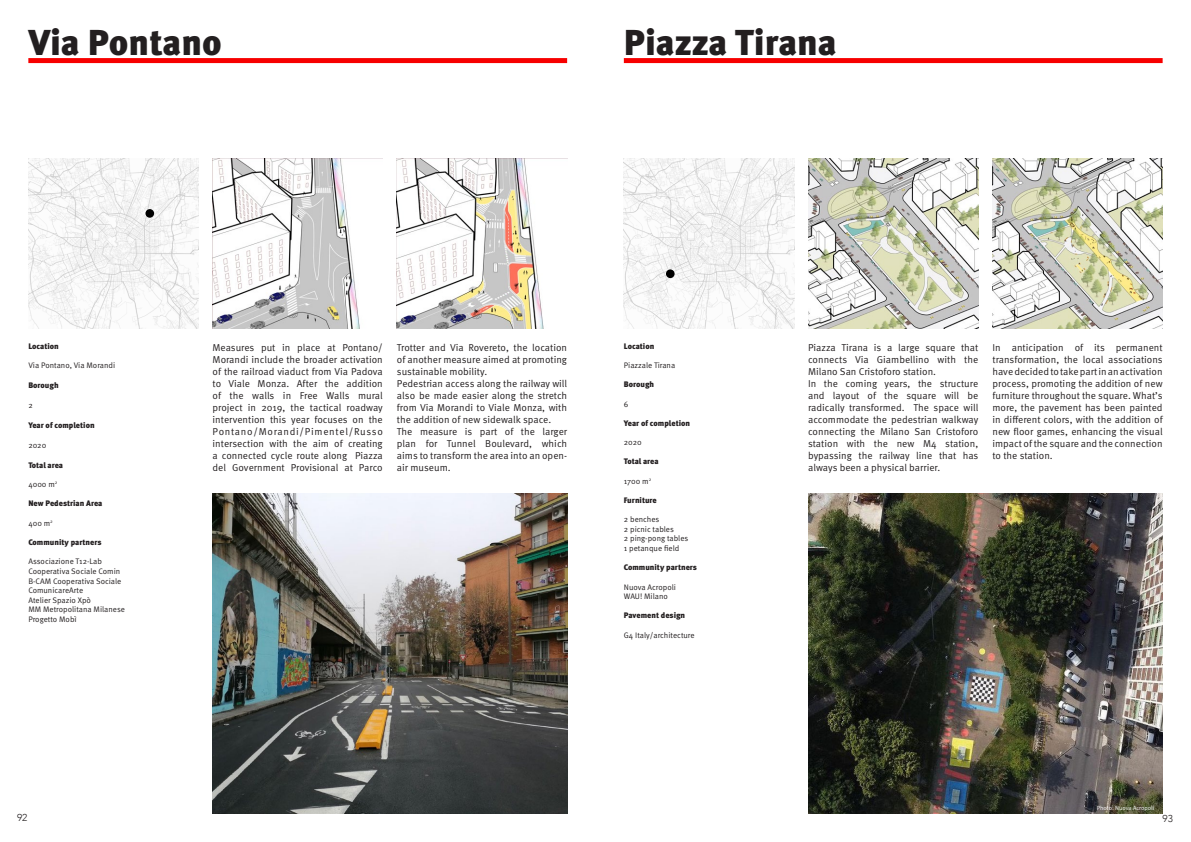
<style>
.page{position:relative;width:1191px;height:842px;background:#fff}
.page>*{position:absolute;margin:0;border:0;box-sizing:border-box;transform-origin:0 0}
.t1{font:900 36px "Meta Pro";color:#231f20}
.t2{font:10px/12px "Meta Pro";color:#231f20;text-align:justify}
.t3{font:300 10px "Avenir";color:#231f20}
.t4{font:8px "Meta Pro";color:#231f20}
.t5{font:900 8px "Meta Pro";color:#231f20}
.t6{font:6px "Meta Pro";color:#fff}
</style>
<div class="page">
<div style="left:28px;top:58px;width:539px;height:5px;background:#f70000"></div>
<img style="left:213px;top:493px;width:354px;height:321px">
<img style="left:397px;top:159px;width:147px;height:170px">
<img style="left:213px;top:159px;width:147px;height:170px">
<img style="left:28px;top:159px;width:170px;height:170px">
<div style="left:145px;top:209px;width:9px;height:9px;background:#000;border-radius:50%"></div>
<div style="left:624px;top:58px;width:538px;height:5px;background:#f70000"></div>
<img style="left:808px;top:493px;width:354px;height:321px">
<img style="left:992px;top:159px;width:170px;height:170px">
<img style="left:808px;top:159px;width:170px;height:170px">
<img style="left:624px;top:159px;width:170px;height:170px">
<div style="left:666px;top:269px;width:8px;height:9px;background:#000;border-radius:50%"></div>
<p class="t1" style="left:28px;top:20px;width:195px">Via Pontano</p>
<p class="t1" style="left:624px;top:20px;width:214px">Piazza Tirana</p>
<p class="t5" style="left:28px;top:341px;width:32px">Location</p>
<p class="t4" style="left:28px;top:360px;width:88px">Via Pontano, Via Morandi</p>
<p class="t5" style="left:28px;top:380px;width:32px">Borough</p>
<p class="t4" style="left:28px;top:400px;width:6px">2</p>
<p class="t5" style="left:28px;top:420px;width:68px">Year of completion</p>
<p class="t4" style="left:28px;top:440px;width:19px">2020</p>
<p class="t5" style="left:28px;top:460px;width:36px">Total area</p>
<p class="t4" style="left:28px;top:479px;width:31px">4000 m<sup>2</sup></p>
<p class="t5" style="left:28px;top:498px;width:76px">New Pedestrian Area</p>
<p class="t4" style="left:28px;top:518px;width:26px">400 m<sup>2</sup></p>
<p class="t5" style="left:28px;top:537px;width:75px">Community partners</p>
<p class="t4" style="left:28px;top:556px;width:75px">Associazione T12-Lab</p>
<p class="t4" style="left:28px;top:566px;width:93px">Cooperativa Sociale Comin</p>
<p class="t4" style="left:28px;top:576px;width:95px">B-CAM Cooperativa Sociale</p>
<p class="t4" style="left:28px;top:585px;width:56px">ComunicareArte</p>
<p class="t4" style="left:28px;top:595px;width:64px">Atelier Spazio Xpò</p>
<p class="t4" style="left:28px;top:604px;width:98px">MM Metropolitana Milanese</p>
<p class="t4" style="left:28px;top:614px;width:50px">Progetto Mobì</p>
<p class="t2" style="left:213px;top:341px;width:172px">Measures put in place at Pontano/ Morandi include the broader activation of the railroad viaduct from Via Padova to Viale Monza. After the addition of the walls in Free Walls mural project in 2019, the tactical roadway intervention this year focuses on the Pontano/Morandi/Pimentel/Russo intersection with the aim of creating a connected cycle route along Piazza del Government Provisional at Parco</p>
<p class="t2" style="left:397px;top:341px;width:172px">Trotter and Via Rovereto, the location of another measure aimed at promoting sustainable mobility.</p>
<p class="t2" style="left:397px;top:377px;width:172px">Pedestrian access along the railway will also be made easier along the stretch from Via Morandi to Viale Monza, with the addition of new sidewalk space.</p>
<p class="t2" style="left:397px;top:425px;width:172px">The measure is part of the larger plan for Tunnel Boulevard, which aims to transform the area into an open&shy;air museum.</p>
<p class="t5" style="left:624px;top:341px;width:32px">Location</p>
<p class="t4" style="left:624px;top:360px;width:53px">Piazzale Tirana</p>
<p class="t5" style="left:624px;top:380px;width:32px">Borough</p>
<p class="t4" style="left:624px;top:399px;width:6px">6</p>
<p class="t5" style="left:624px;top:418px;width:68px">Year of completion</p>
<p class="t4" style="left:624px;top:437px;width:19px">2020</p>
<p class="t5" style="left:624px;top:456px;width:36px">Total area</p>
<p class="t4" style="left:624px;top:476px;width:29px">1700 m<sup>2</sup></p>
<p class="t5" style="left:624px;top:495px;width:34px">Furniture</p>
<p class="t4" style="left:624px;top:514px;width:37px">2 benches</p>
<p class="t4" style="left:624px;top:524px;width:52px">2 picnic tables</p>
<p class="t4" style="left:624px;top:534px;width:66px">2 ping-pong tables</p>
<p class="t4" style="left:624px;top:543px;width:57px">1 petanque field</p>
<p class="t5" style="left:624px;top:562px;width:75px">Community partners</p>
<p class="t4" style="left:624px;top:582px;width:54px">Nuova Acropoli</p>
<p class="t4" style="left:624px;top:591px;width:46px">WAU! Milano</p>
<p class="t5" style="left:624px;top:610px;width:63px">Pavement design</p>
<p class="t4" style="left:624px;top:630px;width:72px">G4 Italy/architecture</p>
<p class="t2" style="left:808px;top:341px;width:172px">Piazza Tirana is a large square that connects Via Giambellino with the Milano San Cristoforo station.</p>
<p class="t2" style="left:808px;top:377px;width:172px">In the coming years, the structure and layout of the square will be radically transformed. The space will accommodate the pedestrian walkway connecting the Milano San Cristoforo station with the new M4 station, bypassing the railway line that has always been a physical barrier.</p>
<p class="t2" style="left:992px;top:341px;width:172px">In anticipation of its permanent transformation, the local associations have decided to take part in an activation process, promoting the addition of new furniture throughout the square. What’s more, the pavement has been painted in different colors, with the addition of new floor games, enhancing the visual impact of the square and the connection to the station.</p>
<p class="t6" style="left:1096px;top:804px;width:59px">Photo: Nuova Acropoli</p>
<p class="t3" style="left:17px;top:812px;width:12px">92</p>
<p class="t3" style="left:1162px;top:812px;width:12px">93</p>
</div>
